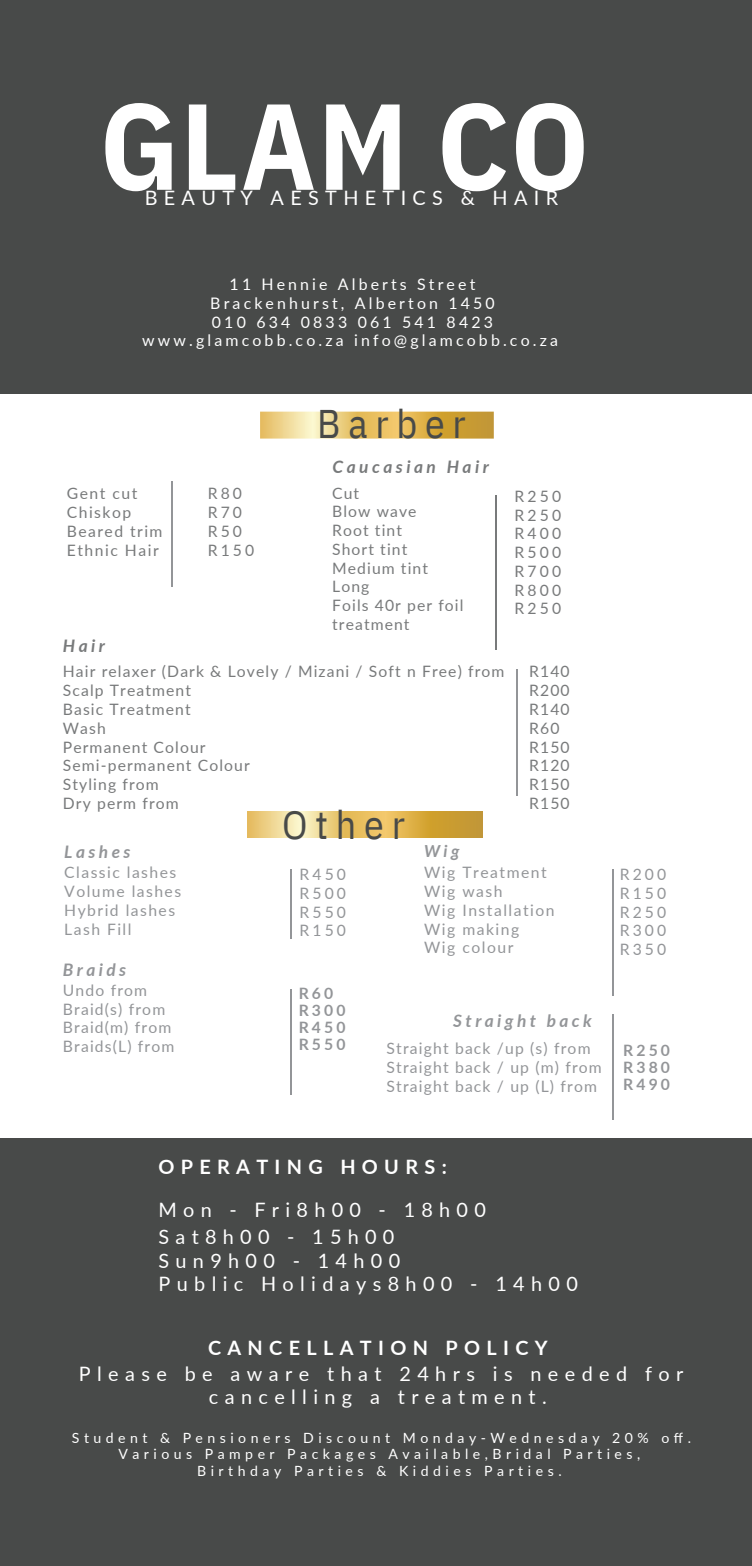
<style>
.page{position:relative;width:752px;height:1566px;background:#fff}
.page>*{position:absolute;margin:0;border:0;box-sizing:border-box;transform-origin:0 0}
.t1{font:700 122.25px "IBM Plex Sans Cond";letter-spacing:.015em;color:#fff}
.t2{font:40px "IBM Plex Sans Cond";letter-spacing:.195em;color:#484a49}
.t3{font:19.75px "Lato";letter-spacing:.32em;color:#fff}
.t4{font:700 19.75px "Lato";letter-spacing:.32em;color:#fff}
.t5{font:italic 700 17.25px "Lato";letter-spacing:.2em;color:#939598}
.t6{font:italic 700 17.25px "Lato";letter-spacing:.2em;color:#787a7b}
.t7{font:italic 700 16.5px "Lato";color:#939598}
.t8{font:16px "Lato";letter-spacing:.195em;color:#fff}
.t9{font:15.75px/18.8px "Lato";letter-spacing:.07em;color:#787a7b;text-align:justify}
.t10{font:15.75px/18.8px "Lato";letter-spacing:.095em;color:#939598;text-align:justify}
.t11{font:15.75px "Lato";letter-spacing:.075em;color:#939598}
.t12{font:15.75px "Lato";letter-spacing:.095em;color:#787a7b}
.t13{font:700 15.75px "Lato";letter-spacing:.2em;color:#939598}
.t14{font:14px/17px "Lato";letter-spacing:.32em;color:#fff;text-align:center}
</style>
<div class="page">
<svg style="left:248px;top:811px;width:234px;height:26px;background:#e3c068"></svg>
<hr style="left:291px;top:869px;width:1px;height:69px;background:#939598">
<hr style="left:291px;top:989px;width:1px;height:105px;background:#939598">
<div style="left:0;top:1138px;width:752px;height:428px;background:#484a49"></div>
<div style="left:0;top:0;width:752px;height:393px;background:#484a49"></div>
<svg style="left:260px;top:412px;width:234px;height:27px;background:#e3c06a"></svg>
<hr style="left:612px;top:869px;width:2px;height:126px;background:#939598">
<hr style="left:495px;top:495px;width:1px;height:154px;background:#787a7b">
<hr style="left:613px;top:1015px;width:1px;height:105px;background:#939598">
<hr style="left:171px;top:481px;width:1px;height:105px;background:#939598">
<hr style="left:516px;top:670px;width:1px;height:126px;background:#939598">
<p class="t1" style="left:100px;top:64px;width:490px">GLAM CO</p>
<p class="t3" style="left:145px;top:185px;width:110px">B EAUTY</p>
<p class="t3" style="left:271px;top:185px;width:174px">AESTHETICS</p>
<p class="t3" style="left:461px;top:185px;width:99px">&amp; HAIR</p>
<p class="t8" style="left:230px;top:274px;width:247px">11 Hennie Alberts Street</p>
<p class="t8" style="left:210px;top:293px;width:286px">Brackenhurst, Alberton 1450</p>
<p class="t8" style="left:212px;top:312px;width:283px">010 634 0833 061 541 8423</p>
<p class="t8" style="left:142px;top:330px;width:417px">www.glamcobb.co.za info@glamcobb.co.za</p>
<p class="t2" style="left:317px;top:396px;width:150px">Barber</p>
<p class="t9" style="left:67px;top:484px;width:72px">Gent cut</p>
<p class="t12" style="left:67px;top:503px;width:66px">Chiskop</p>
<p class="t12" style="left:67px;top:521px;width:97px">Beared trim</p>
<p class="t12" style="left:67px;top:540px;width:93px">Ethnic Hair</p>
<p class="t6" style="left:63px;top:635px;width:44px">Hair</p>
<p class="t9" style="left:208px;top:484px;width:36px">R80<br>R70<br>R50</p>
<p class="t9" style="left:208px;top:540px;width:48px">R150</p>
<p class="t6" style="left:332px;top:456px;width:158px">Caucasian Hair</p>
<p class="t9" style="left:332px;top:483px;width:29px">Cut</p>
<p class="t9" style="left:332px;top:502px;width:86px">Blow wave</p>
<p class="t9" style="left:332px;top:521px;width:71px">Root tint</p>
<p class="t9" style="left:332px;top:539px;width:77px">Short tint</p>
<p class="t9" style="left:332px;top:558px;width:97px">Medium tint</p>
<p class="t9" style="left:332px;top:577px;width:39px">Long</p>
<p class="t9" style="left:332px;top:596px;width:133px">Foils 40r per foil treatment</p>
<p class="t9" style="left:63px;top:662px;width:443px">Hair relaxer (Dark &amp; Lovely / Mizani / Soft n Free) from</p>
<p class="t9" style="left:63px;top:681px;width:130px">Scalp Treatment</p>
<p class="t9" style="left:63px;top:699px;width:129px">Basic Treatment</p>
<p class="t9" style="left:63px;top:718px;width:44px">Wash</p>
<p class="t9" style="left:63px;top:737px;width:144px">Permanent Colour</p>
<p class="t9" style="left:63px;top:756px;width:188px">Semi-permanent Colour</p>
<p class="t9" style="left:63px;top:774px;width:97px">Styling from</p>
<p class="t9" style="left:63px;top:793px;width:117px">Dry perm from</p>
<p class="t2" style="left:282px;top:798px;width:124px">Other</p>
<p class="t5" style="left:64px;top:841px;width:68px">Lashes</p>
<p class="t7" style="left:424px;top:841px;width:37px">Wig</p>
<p class="t9" style="left:514px;top:486px;width:48px">R250<br>R250<br>R400<br>R500<br>R700<br>R800<br>R250</p>
<p class="t9" style="left:529px;top:662px;width:42px">R140</p>
<p class="t9" style="left:529px;top:681px;width:42px">R200</p>
<p class="t9" style="left:529px;top:699px;width:42px">R140</p>
<p class="t9" style="left:529px;top:718px;width:32px">R60</p>
<p class="t9" style="left:529px;top:737px;width:42px">R150</p>
<p class="t9" style="left:529px;top:756px;width:42px">R120</p>
<p class="t9" style="left:529px;top:774px;width:42px">R150</p>
<p class="t9" style="left:529px;top:793px;width:42px">R150</p>
<p class="t10" style="left:64px;top:863px;width:113px">Classic lashes</p>
<p class="t10" style="left:64px;top:881px;width:118px">Volume lashes</p>
<p class="t10" style="left:64px;top:900px;width:112px">Hybrid lashes</p>
<p class="t10" style="left:64px;top:919px;width:69px">Lash Fill</p>
<p class="t5" style="left:63px;top:958px;width:65px">Braids</p>
<p class="t11" style="left:63px;top:980px;width:86px">Undo from</p>
<p class="t11" style="left:63px;top:999px;width:104px">Braid(s) from</p>
<p class="t11" style="left:63px;top:1018px;width:110px">Braid(m) from</p>
<p class="t11" style="left:63px;top:1036px;width:113px">Braids(L) from</p>
<p class="t10" style="left:299px;top:864px;width:48px">R450<br>R500<br>R550<br>R150</p>
<p class="t13" style="left:299px;top:983px;width:36px">R60</p>
<p class="t13" style="left:299px;top:1000px;width:48px">R300</p>
<p class="t13" style="left:299px;top:1017px;width:48px">R450</p>
<p class="t13" style="left:299px;top:1034px;width:48px">R550</p>
<p class="t10" style="left:424px;top:863px;width:124px">Wig Treatment</p>
<p class="t10" style="left:424px;top:881px;width:80px">Wig wash</p>
<p class="t10" style="left:424px;top:900px;width:132px">Wig Installation</p>
<p class="t10" style="left:424px;top:919px;width:97px">Wig making</p>
<p class="t10" style="left:424px;top:938px;width:91px">Wig colour</p>
<p class="t5" style="left:453px;top:1009px;width:140px">Straight back</p>
<p class="t11" style="left:387px;top:1038px;width:205px">Straight back /up (s) from</p>
<p class="t11" style="left:387px;top:1057px;width:217px">Straight back / up (m) from</p>
<p class="t11" style="left:387px;top:1076px;width:212px">Straight back / up (L) from</p>
<p class="t10" style="left:620px;top:864px;width:48px">R200</p>
<p class="t10" style="left:620px;top:883px;width:48px">R150<br>R250<br>R300<br>R350</p>
<p class="t13" style="left:623px;top:1040px;width:48px">R250</p>
<p class="t13" style="left:623px;top:1057px;width:48px">R380</p>
<p class="t13" style="left:623px;top:1074px;width:48px">R490</p>
<p class="t4" style="left:158px;top:1154px;width:290px">OPERATING HOURS:</p>
<p class="t3" style="left:158px;top:1198px;width:329px">Mon - Fri8h00 - 18h00</p>
<p class="t3" style="left:158px;top:1224px;width:237px">Sat8h00 - 15h00</p>
<p class="t3" style="left:158px;top:1248px;width:243px">Sun9h00 - 14h00</p>
<p class="t3" style="left:158px;top:1271px;width:421px">Public Holidays8h00 - 14h00</p>
<p class="t4" style="left:208px;top:1335px;width:341px">CANCELLATION POLICY</p>
<p class="t3" style="left:79px;top:1361px;width:606px">Please be aware that 24hrs is needed for</p>
<p class="t3" style="left:209px;top:1384px;width:339px">cancelling a treatment.</p>
<p class="t14" style="left:72px;top:1428px;width:621px">Student &amp; Pensioners Discount Monday-Wednesday 20% off.<br>Various Pamper Packages Available,Bridal Parties,</p>
<p class="t14" style="left:197px;top:1462px;width:366px">Birthday Parties &amp; Kiddies Parties.</p>
</div>
